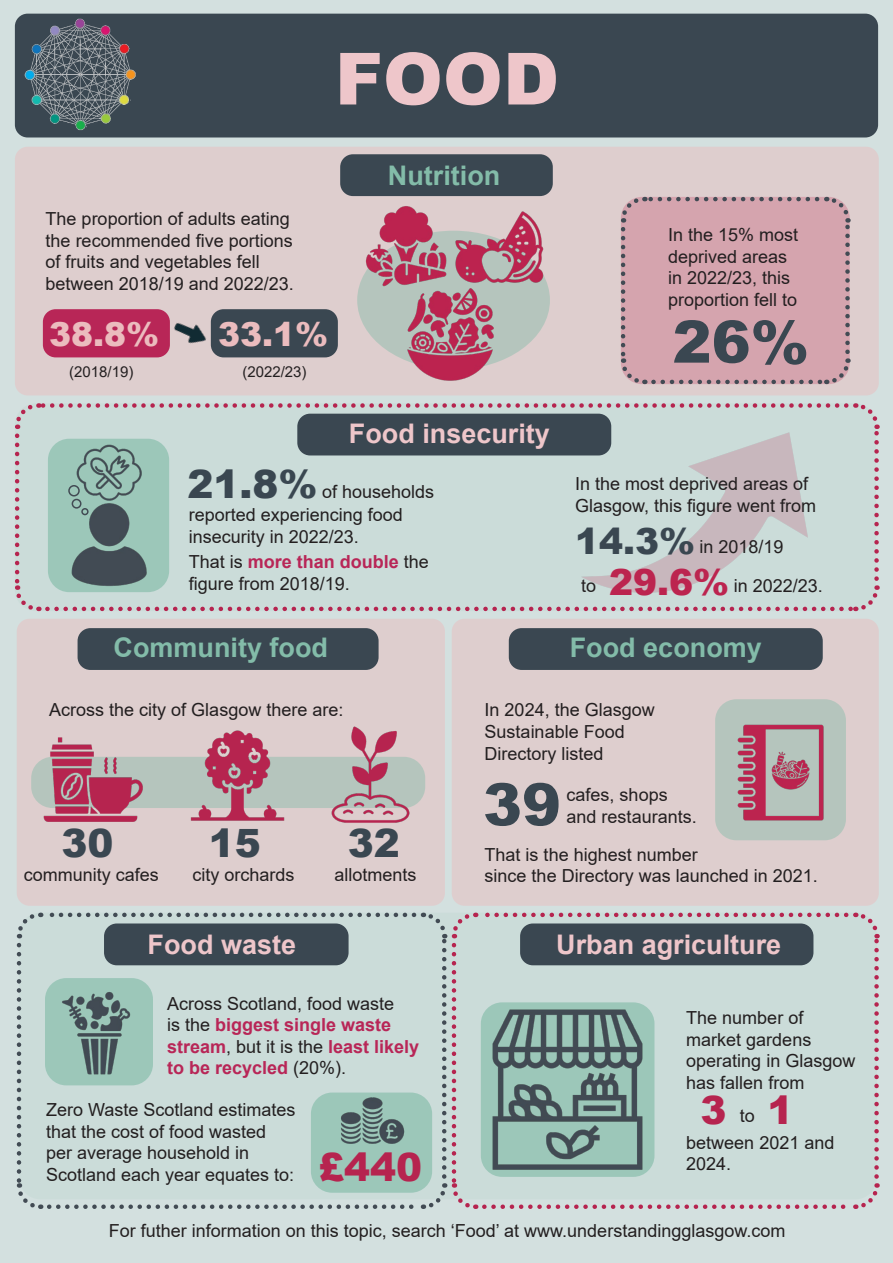
<style>
.page{position:relative;width:893px;height:1263px;background:#d3e0df}
.page>*{position:absolute;margin:0;border:0;box-sizing:border-box;transform-origin:0 0}
.t1{font:900 72px "Arial";color:#eec6ca}
.t2{font:900 58.5px "Arial";color:#3a4751}
.t3{font:900 39px "Arial";color:#3a4751}
.t4{font:900 39px "Arial";color:#b6244f}
.t5{font:900 36px "Arial";color:#3a4751}
.t6{font:900 36px "Arial";color:#bc244f}
.t7{font:900 33px "Arial";color:#ebbcbe}
.t8{font:700 27px "Arial";color:#eec6ca}
.t9{font:700 27px "Arial";color:#83bca9}
.t10{font:18px/21.6px "Arial";color:#231f20}
.t11{font:700 18px/21.6px "Arial";color:#b82657}
.t12{font:15px "Arial";color:#231f20}
.s1{font-weight:700;color:#b82657}
.s2{font-weight:400;color:#231f20}
</style>
<div class="page">
<div style="left:452px;top:619px;width:427px;height:287px;background:#decece;border-radius:13px"></div>
<div style="left:15px;top:147px;width:864px;height:248px;background:#decece;border-radius:13px"></div>
<div style="left:15px;top:14px;width:863px;height:123px;background:#3a4751;border-radius:13px"></div>
<img style="left:0;top:15px;width:136px;height:121px">
<div style="left:15px;top:403px;width:861px;height:208px;background:#cbdcd9;border-radius:21px"></div>
<div style="left:340px;top:154px;width:213px;height:42px;background:#3a4751;border-radius:13px"></div>
<div style="left:17px;top:619px;width:428px;height:287px;background:#decece;border-radius:13px"></div>
<div style="left:14px;top:910px;width:867px;height:301px;background:#cbdcd9"></div>
<div style="left:78px;top:628px;width:301px;height:42px;background:#3a4751;border-radius:13px"></div>
<div style="left:509px;top:628px;width:314px;height:42px;background:#3a4751;border-radius:13px"></div>
<img style="left:165px;top:312px;width:50px;height:43px">
<svg style="left:13px;top:436px;width:27px;height:178px"></svg>
<svg style="left:47px;top:585px;width:834px;height:28px"></svg>
<svg style="left:870px;top:401px;width:11px;height:178px"></svg>
<svg style="left:12px;top:401px;width:547px;height:28px"></svg>
<div style="left:48px;top:439px;width:121px;height:153px;background:#9cc7b9;border-radius:21px"></div>
<div style="left:357px;top:231px;width:193px;height:139px;background:#b5c5bd;border-radius:50%"></div>
<div style="left:297px;top:414px;width:314px;height:41px;background:#3a4751;border-radius:13px"></div>
<div style="left:481px;top:1002px;width:173px;height:175px;background:#9cc7b9;border-radius:21px"></div>
<img style="left:488px;top:995px;width:174px;height:180px">
<img style="left:357px;top:206px;width:94px;height:91px">
<img style="left:451px;top:211px;width:96px;height:72px">
<div style="left:621px;top:197px;width:229px;height:187px;background:#d5a4ae;border-radius:21px"></div>
<svg style="left:620px;top:229px;width:7px;height:138px"></svg>
<svg style="left:844px;top:358px;width:7px;height:9px"></svg>
<svg style="left:825px;top:196px;width:26px;height:156px"></svg>
<svg style="left:620px;top:196px;width:197px;height:27px"></svg>
<img style="left:399px;top:285px;width:101px;height:96px">
<div style="left:43px;top:309px;width:127px;height:48px;background:#b82657;border-radius:13px"></div>
<div style="left:211px;top:309px;width:127px;height:48px;background:#3a4751;border-radius:13px"></div>
<img style="left:52px;top:444px;width:115px;height:147px">
<img style="left:559px;top:367px;width:311px;height:237px">
<div style="left:72px;top:499px;width:9px;height:10px;border:2px solid #424b54;border-radius:50%"></div>
<div style="left:81px;top:508px;width:8px;height:7px;border:2px solid #424b54;border-radius:50%"></div>
<div style="left:68px;top:485px;width:12px;height:11px;border:2px solid #424b54;border-radius:50%"></div>
<div style="left:31px;top:757px;width:394px;height:51px;background:#b5c5bd;border-radius:21px"></div>
<img style="left:43px;top:737px;width:100px;height:85px">
<img style="left:190px;top:730px;width:95px;height:91px">
<img style="left:331px;top:726px;width:91px;height:97px">
<div style="left:715px;top:699px;width:131px;height:141px;background:#b5c5bd;border-radius:21px"></div>
<img style="left:737px;top:724px;width:87px;height:97px">
<img style="left:759px;top:739px;width:62px;height:62px">
<div style="left:104px;top:923px;width:245px;height:42px;background:#3a4751;border-radius:13px"></div>
<div style="left:520px;top:923px;width:293px;height:42px;background:#3a4751;border-radius:13px"></div>
<div style="left:45px;top:978px;width:108px;height:107px;background:#9cc7b9;border-radius:21px"></div>
<img style="left:48px;top:984px;width:83px;height:97px">
<div style="left:311px;top:1092px;width:121px;height:101px;background:#9cc7b9;border-radius:21px"></div>
<img style="left:337px;top:1085px;width:70px;height:59px">
<p class="t1" style="left:335px;top:27px;width:225px">FOOD</p>
<p class="t10" style="left:46px;top:208px;width:250px">The proportion of adults eating the recommended five portions of fruits and vegetables fell between 2018/19 and 2022/23.</p>
<p class="t9" style="left:388px;top:156px;width:114px">Nutrition</p>
<p class="t10" style="left:668px;top:224px;width:132px">In the 15% most deprived areas in 2022/23, this proportion fell to</p>
<p class="t7" style="left:49px;top:310px;width:112px">38.8%</p>
<p class="t7" style="left:218px;top:310px;width:112px">33.1%</p>
<p class="t2" style="left:672px;top:299px;width:138px">26%</p>
<p class="t12" style="left:69px;top:361px;width:66px">(2018/19)</p>
<p class="t12" style="left:242px;top:361px;width:66px">(2022/23)</p>
<p class="t8" style="left:349px;top:414px;width:203px">Food insecurity</p>
<p class="t3" style="left:187px;top:456px;width:132px">21.8%</p>
<p class="t10" style="left:322px;top:481px;width:114px">of households</p>
<p class="t10" style="left:189px;top:504px;width:216px">reported experiencing food insecurity in 2022/23.</p>
<p class="t10" style="left:189px;top:551px;width:242px">That is <span class="s1">more than double</span> the figure from 2018/19.</p>
<p class="t10" style="left:575px;top:473px;width:243px">In the most deprived areas of<br>Glasgow, this figure went from</p>
<p class="t5" style="left:575px;top:515px;width:122px">14.3%</p>
<p class="t10" style="left:699px;top:535px;width:86px">in 2018/19</p>
<p class="t10" style="left:581px;top:575px;width:17px">to</p>
<p class="t6" style="left:609px;top:556px;width:122px">29.6%</p>
<p class="t10" style="left:734px;top:575px;width:91px">in 2022/23.</p>
<p class="t9" style="left:114px;top:629px;width:216px">Community food</p>
<p class="t9" style="left:570px;top:629px;width:194px">Food economy</p>
<p class="t10" style="left:49px;top:699px;width:296px">Across the city of Glasgow there are:</p>
<p class="t3" style="left:61px;top:815px;width:54px">30</p>
<p class="t10" style="left:24px;top:863px;width:137px">community cafes</p>
<p class="t3" style="left:209px;top:815px;width:54px">15</p>
<p class="t10" style="left:192px;top:863px;width:104px">city orchards</p>
<p class="t3" style="left:348px;top:815px;width:54px">32</p>
<p class="t10" style="left:335px;top:863px;width:84px">allotments</p>
<p class="t10" style="left:485px;top:699px;width:172px">In 2024, the Glasgow<br>Sustainable Food<br>Directory listed</p>
<p class="t2" style="left:483px;top:762px;width:80px">39</p>
<p class="t10" style="left:567px;top:784px;width:132px">cafes, shops and restaurants.</p>
<p class="t10" style="left:485px;top:844px;width:215px">That is the highest number</p>
<p class="t10" style="left:485px;top:865px;width:335px">since the Directory was launched in 2021.</p>
<p class="t8" style="left:148px;top:925px;width:150px">Food waste</p>
<p class="t8" style="left:556px;top:925px;width:227px">Urban agriculture</p>
<p class="t11" style="left:167px;top:993px;width:254px"><span class="s2">Across Scotland, food waste<br>is the</span> biggest single waste stream<span class="s2">, but it is the</span> least likely to be recycled <span class="s2">(20%).</span></p>
<p class="t10" style="left:46px;top:1099px;width:251px">Zero Waste Scotland estimates that the cost of food wasted per average household in<br>Scotland each year equates to:</p>
<p class="t4" style="left:318px;top:1138px;width:106px">£440</p>
<p class="t10" style="left:686px;top:1007px;width:171px">The number of market gardens operating in Glasgow has fallen from</p>
<p class="t4" style="left:768px;top:1081px;width:28px">1</p>
<p class="t10" style="left:686px;top:1131px;width:150px">between 2021 and<br>2024.</p>
<p class="t4" style="left:700px;top:1081px;width:28px">3</p>
<p class="t10" style="left:740px;top:1105px;width:17px">to</p>
<p class="t10" style="left:109px;top:1219px;width:678px">For futher information on this topic, search ‘Food’ at www.understandingglasgow.com</p>
</div>
